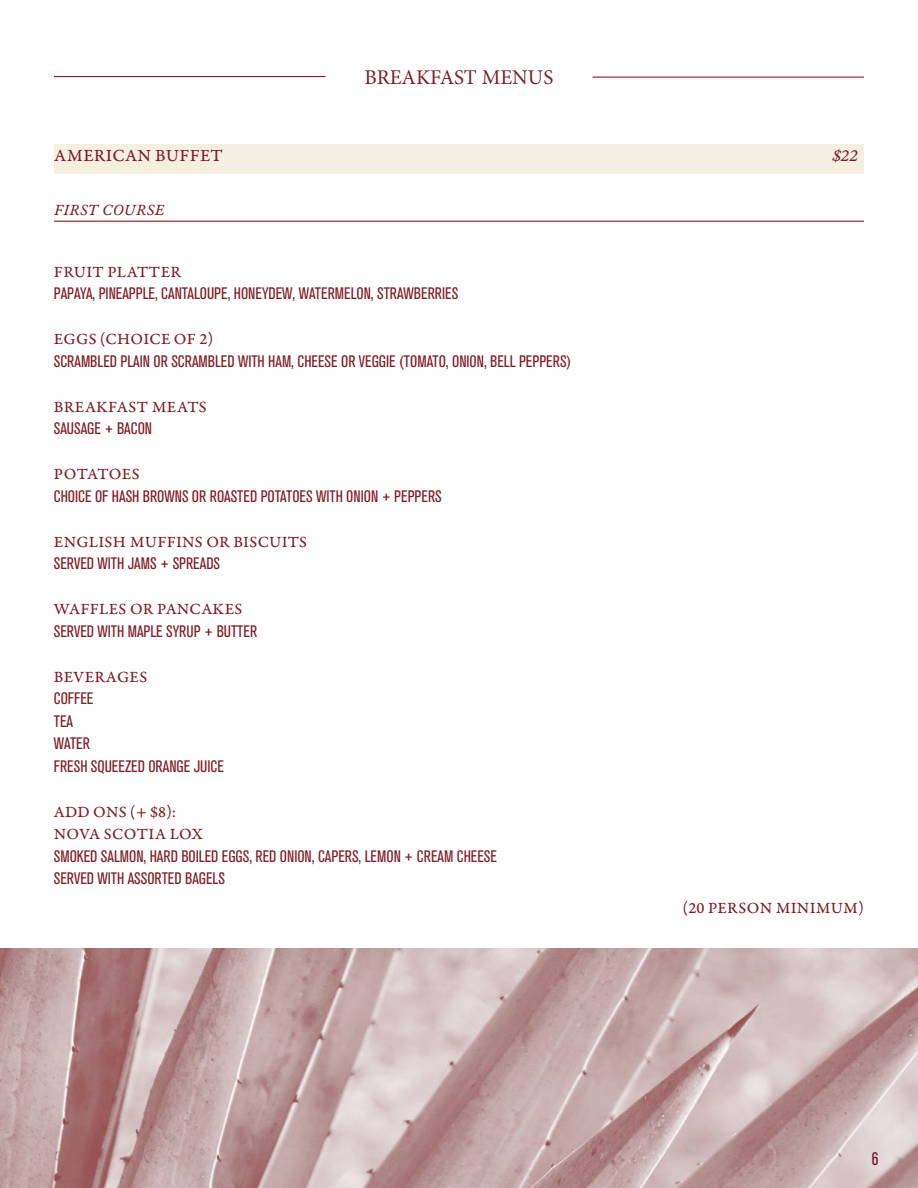
<style>
.page{position:relative;width:918px;height:1188px;background:#fff}
.page>*{position:absolute;margin:0;border:0;box-sizing:border-box;transform-origin:0 0}
.t1{font:21px "Minion Pro";color:#801e26}
.t2{font:18px "Garamond Premr Pro Capt";letter-spacing:.015em;color:#801e26}
.t3{font:18px "Garamond Premr Pro It Capt";color:#801e26}
.t4{font:condensed 18px "Akzidenz Grotesk BQ";color:#701833}
.t5{font:condensed 16.5px/22.5px "Akzidenz Grotesk BQ";color:#801e26}
.t6{font:16.5px/22.5px "Garamond Premr Pro Capt";letter-spacing:.015em;color:#801e26}
.t7{font:16.5px "Garamond Premr Pro It Capt";letter-spacing:.02em;color:#801e26}
</style>
<div class="page">
<div style="left:54px;top:144px;width:810px;height:29px;background:#f5efe2"></div>
<hr style="left:54px;top:221px;width:810px;height:1px;background:#801f26">
<img style="left:0;top:948px;width:918px;height:240px">
<hr style="left:54px;top:76px;width:271px;height:1px;background:#801e26">
<hr style="left:593px;top:77px;width:271px;height:1px;background:#801e26">
<p class="t1" style="left:364px;top:63px;width:190px">BREAKFAST MENUS</p>
<p class="t2" style="left:54px;top:145px;width:170px">AMERICAN BUFFET</p>
<p class="t3" style="left:832px;top:145px;width:27px">$22</p>
<p class="t7" style="left:54px;top:200px;width:112px">FIRST COURSE</p>
<p class="t6" style="left:54px;top:261px;width:129px">FRUIT PLATTER</p>
<p class="t5" style="left:54px;top:282px;width:406px">PAPAYA, PINEAPPLE, CANTALOUPE, HONEYDEW, WATERMELON, STRAWBERRIES</p>
<p class="t6" style="left:54px;top:328px;width:161px">EGGS (CHOICE OF 2)</p>
<p class="t5" style="left:54px;top:350px;width:519px">SCRAMBLED PLAIN OR SCRAMBLED WITH HAM, CHEESE OR VEGGIE (TOMATO, ONION, BELL PEPPERS)</p>
<p class="t6" style="left:54px;top:396px;width:154px">BREAKFAST MEATS</p>
<p class="t5" style="left:54px;top:417px;width:100px">SAUSAGE + BACON</p>
<p class="t6" style="left:54px;top:463px;width:87px">POTATOES</p>
<p class="t5" style="left:54px;top:485px;width:389px">CHOICE OF HASH BROWNS OR ROASTED POTATOES WITH ONION + PEPPERS</p>
<p class="t6" style="left:54px;top:531px;width:255px">ENGLISH MUFFINS OR BISCUITS</p>
<p class="t5" style="left:54px;top:552px;width:168px">SERVED WITH JAMS + SPREADS</p>
<p class="t6" style="left:54px;top:598px;width:190px">WAFFLES OR PANCAKES</p>
<p class="t5" style="left:54px;top:620px;width:205px">SERVED WITH MAPLE SYRUP + BUTTER</p>
<p class="t6" style="left:54px;top:666px;width:95px">BEVERAGES</p>
<p class="t5" style="left:54px;top:687px;width:172px">COFFEE<br>TEA<br>WATER<br>FRESH SQUEEZED ORANGE JUICE</p>
<p class="t6" style="left:54px;top:801px;width:151px">ADD ONS (+ $8):<br>NOVA SCOTIA LOX</p>
<p class="t5" style="left:54px;top:845px;width:445px">SMOKED SALMON, HARD BOILED EGGS, RED ONION, CAPERS, LEMON + CREAM CHEESE<br>SERVED WITH ASSORTED BAGELS</p>
<p class="t6" style="left:683px;top:897px;width:183px">(20 PERSON MINIMUM)</p>
<p class="t4" style="left:872px;top:1149px;width:8px">6</p>
</div>
